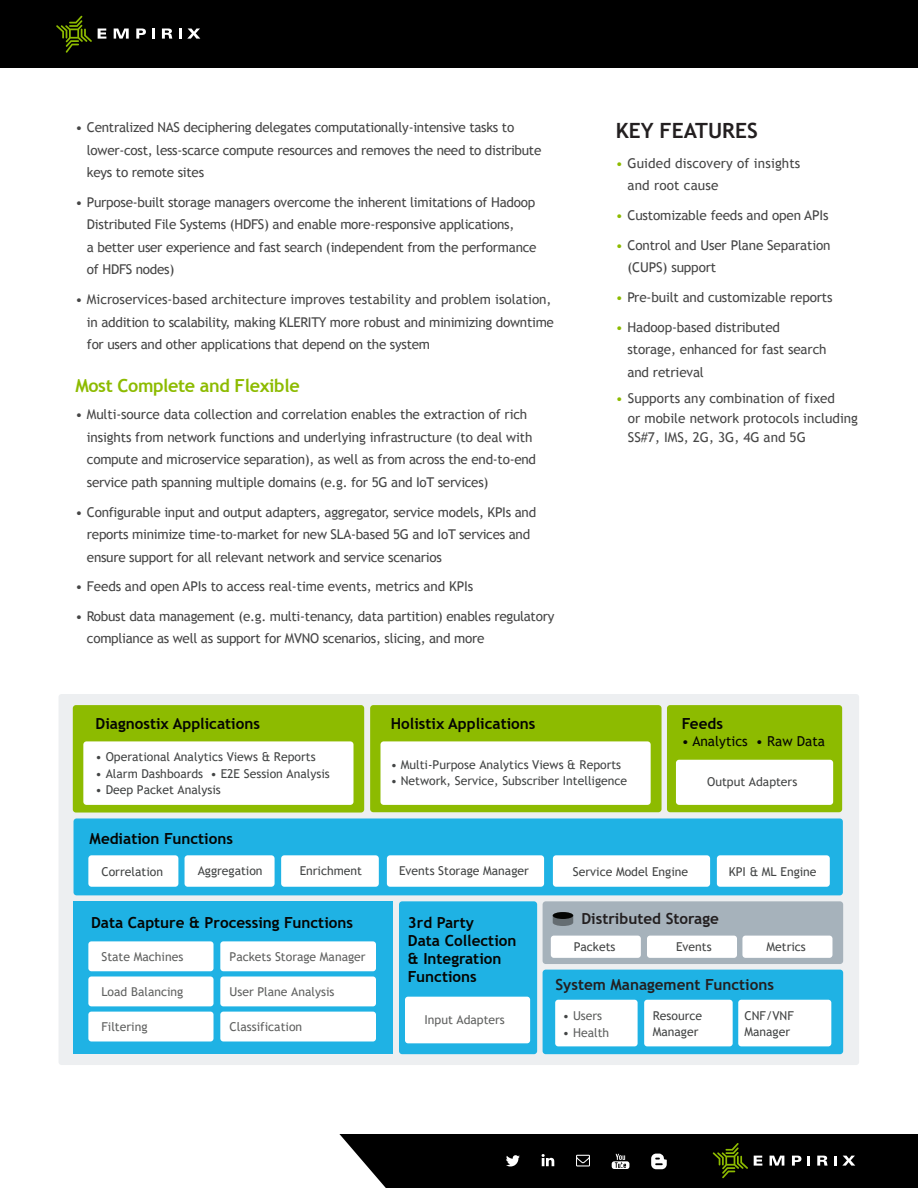
<style>
.page{position:relative;width:918px;height:1188px;background:#fff}
.page>*{position:absolute;margin:0;border:0;box-sizing:border-box;transform-origin:0 0}
.bullet{font:700 21px "Trebuchet MS";color:#231f20}
.t1{font:700 18px "Trebuchet MS";letter-spacing:-.02em;color:#8dbb00}
.t2{font:700 15.3px/18.3px "Trebuchet MS";color:#040503}
.t3{font:700 15.3px "Trebuchet MS";color:#231f20}
.t4{font:13.8px "Trebuchet MS";color:#040503}
.bullet-2{font:13.5px/22.5px "Trebuchet MS";letter-spacing:-.02em;color:#464646}
.bullet-3{font:13.5px/19.5px "Trebuchet MS";color:#464646}
.bullet-4{font:13.5px/22.5px "Trebuchet MS";letter-spacing:.01em;color:#464646}
.t5{font:12.15px/16px "Trebuchet MS";color:#434545}
.t6{font:12.15px "Trebuchet MS";color:#606160}
.s1{color:#8dbb00}
.s2{color:#434545}
</style>
<div class="page">
<div style="left:0;top:0;width:918px;height:68px;background:#000"></div>
<svg style="left:56px;top:16px;width:36px;height:37px"></svg>
<svg style="left:98px;top:29px;width:8px;height:10px"></svg>
<svg style="left:114px;top:29px;width:15px;height:10px"></svg>
<svg style="left:136px;top:29px;width:10px;height:10px"></svg>
<svg style="left:152px;top:29px;width:3px;height:10px"></svg>
<svg style="left:162px;top:29px;width:10px;height:10px"></svg>
<svg style="left:179px;top:29px;width:21px;height:10px"></svg>
<svg style="left:339px;top:1134px;width:579px;height:54px"></svg>
<svg style="left:58px;top:694px;width:801px;height:371px;fill:#edeff1"></svg>
<div style="left:73px;top:705px;width:291px;height:108px;background:#8dbb00;border-radius:3px"></div>
<div style="left:83px;top:741px;width:271px;height:64px;background:#fff;border-radius:3px"></div>
<div style="left:73px;top:901px;width:320px;height:153px;background:#1fb2e4"></div>
<div style="left:399px;top:901px;width:138px;height:153px;background:#1fb2e4;border-radius:3px"></div>
<div style="left:543px;top:970px;width:300px;height:84px;background:#1fb2e4;border-radius:3px"></div>
<div style="left:543px;top:901px;width:300px;height:63px;background:#a6b2bb;border-radius:3px"></div>
<div style="left:74px;top:818px;width:769px;height:77px;background:#1fb2e4;border-radius:3px"></div>
<div style="left:370px;top:705px;width:292px;height:107px;background:#8dbb00;border-radius:3px"></div>
<div style="left:667px;top:705px;width:175px;height:107px;background:#8dbb00;border-radius:3px"></div>
<div style="left:381px;top:741px;width:270px;height:64px;background:#fff;border-radius:3px"></div>
<div style="left:676px;top:760px;width:157px;height:45px;background:#fff;border-radius:3px"></div>
<div style="left:387px;top:855px;width:157px;height:32px;background:#fff;border-radius:3px"></div>
<div style="left:553px;top:855px;width:157px;height:32px;background:#fff;border-radius:3px"></div>
<div style="left:281px;top:855px;width:98px;height:32px;background:#fff;border-radius:3px"></div>
<div style="left:717px;top:855px;width:113px;height:32px;background:#fff;border-radius:3px"></div>
<div style="left:88px;top:855px;width:90px;height:32px;background:#fff;border-radius:3px"></div>
<div style="left:220px;top:941px;width:156px;height:30px;background:#fff;border-radius:3px"></div>
<div style="left:88px;top:941px;width:126px;height:30px;background:#fff;border-radius:3px"></div>
<div style="left:220px;top:977px;width:156px;height:29px;background:#fff;border-radius:3px"></div>
<div style="left:88px;top:977px;width:126px;height:29px;background:#fff;border-radius:3px"></div>
<div style="left:220px;top:1012px;width:156px;height:30px;background:#fff;border-radius:3px"></div>
<div style="left:88px;top:1012px;width:126px;height:30px;background:#fff;border-radius:3px"></div>
<div style="left:185px;top:855px;width:90px;height:32px;background:#fff;border-radius:3px"></div>
<div style="left:555px;top:1000px;width:83px;height:46px;background:#fff;border-radius:3px"></div>
<div style="left:644px;top:1000px;width:89px;height:46px;background:#fff;border-radius:3px"></div>
<div style="left:738px;top:1000px;width:93px;height:46px;background:#fff;border-radius:3px"></div>
<div style="left:405px;top:997px;width:125px;height:46px;background:#fff;border-radius:3px"></div>
<svg style="left:553px;top:912px;width:20px;height:14px"></svg>
<div style="left:553px;top:912px;width:20px;height:7px;background:#040503;border-radius:50%"></div>
<div style="left:551px;top:936px;width:90px;height:22px;background:#fff;border-radius:3px"></div>
<div style="left:647px;top:936px;width:90px;height:22px;background:#fff;border-radius:3px"></div>
<div style="left:742px;top:936px;width:90px;height:22px;background:#fff;border-radius:3px"></div>
<p class="bullet-2" style="left:87px;top:116px;width:456px;text-indent:-12px">• Centralized NAS deciphering delegates computationally-intensive tasks to lower-cost, less-scarce compute resources and removes the need to distribute keys to remote sites</p>
<p class="bullet-2" style="left:87px;top:191px;width:451px;text-indent:-12px">• Purpose-built storage managers overcome the inherent limitations of Hadoop Distributed File Systems (HDFS) and enable more-responsive applications,<br>a better user experience and fast search (independent from the performance of HDFS nodes)</p>
<p class="bullet-2" style="left:87px;top:288px;width:469px;text-indent:-12px">• Microservices-based architecture improves testability and problem isolation, in addition to scalability, making KLERITY more robust and minimizing downtime for users and other applications that depend on the system</p>
<p class="t1" style="left:75px;top:375px;width:226px">Most Complete and Flexible</p>
<p class="bullet-2" style="left:87px;top:403px;width:451px;text-indent:-12px">• Multi-source data collection and correlation enables the extraction of rich insights from network functions and underlying infrastructure (to deal with compute and microservice separation), as well as from across the end-to-end service path spanning multiple domains (e.g. for 5G and IoT services)</p>
<p class="bullet-2" style="left:87px;top:501px;width:451px;text-indent:-12px">• Configurable input and output adapters, aggregator, service models, KPIs and reports minimize time-to-market for new SLA-based 5G and IoT services and ensure support for all relevant network and service scenarios</p>
<p class="bullet-2" style="left:75px;top:575px;width:399px">• Feeds and open APIs to access real-time events, metrics and KPIs</p>
<p class="bullet-2" style="left:87px;top:605px;width:469px;text-indent:-12px">• Robust data management (e.g. multi-tenancy, data partition) enables regulatory compliance as well as support for MVNO scenarios, slicing, and more</p>
<p class="bullet" style="left:616px;top:117px;width:143px">KEY FEATURES</p>
<p class="bullet-4" style="left:627px;top:152px;width:174px;text-indent:-12px"><span class="s1">•</span> Guided discovery of insights and root cause</p>
<p class="bullet-2" style="left:616px;top:204px;width:214px"><span class="s1">•</span> Customizable feeds and open APIs</p>
<p class="bullet-2" style="left:627px;top:234px;width:205px;text-indent:-12px"><span class="s1">•</span> Control and User Plane Separation (CUPS) support</p>
<p class="bullet-2" style="left:616px;top:286px;width:218px"><span class="s1">•</span> Pre-built and customizable reports</p>
<p class="bullet-2" style="left:627px;top:316px;width:201px;text-indent:-12px"><span class="s1">•</span> Hadoop-based distributed storage, enhanced for fast search and retrieval</p>
<p class="bullet-3" style="left:628px;top:389px;width:232px;text-indent:-12px"><span class="s1">•</span> Supports any combination of fixed<br>or mobile network protocols including<br>SS#7, IMS, 2G, 3G, 4G and 5G</p>
<p class="t2" style="left:96px;top:715px;width:166px">Diagnostix Applications</p>
<p class="t2" style="left:391px;top:715px;width:146px">Holistix Applications</p>
<p class="t2" style="left:682px;top:715px;width:43px">Feeds</p>
<p class="t4" style="left:682px;top:732px;width:145px">• Analytics • Raw Data</p>
<p class="t5" style="left:96px;top:749px;width:222px">• Operational Analytics Views &amp; Reports</p>
<p class="t5" style="left:96px;top:765px;width:236px">• Alarm Dashboards • E2E Session Analysis</p>
<p class="t5" style="left:96px;top:781px;width:127px">• Deep Packet Analysis</p>
<p class="t2" style="left:90px;top:830px;width:145px">Mediation Functions</p>
<p class="t5" style="left:391px;top:756px;width:232px">• Multi-Purpose Analytics Views &amp; Reports</p>
<p class="t5" style="left:391px;top:772px;width:238px">• Network, Service, Subscriber Intelligence</p>
<p class="t5" style="left:707px;top:774px;width:92px">Output Adapters</p>
<p class="t5" style="left:101px;top:864px;width:63px">Correlation</p>
<p class="t5" style="left:198px;top:862px;width:66px">Aggregation</p>
<p class="t5" style="left:300px;top:862px;width:64px">Enrichment</p>
<p class="t5" style="left:399px;top:862px;width:131px">Events Storage Manager</p>
<p class="t5" style="left:573px;top:864px;width:117px">Service Model Engine</p>
<p class="t5" style="left:729px;top:864px;width:89px">KPI &amp; ML Engine</p>
<p class="t2" style="left:91px;top:913px;width:263px">Data Capture &amp; Processing Functions</p>
<p class="t2" style="left:408px;top:913px;width:110px">3rd Party<br>Data Collection &amp; Integration<br>Functions</p>
<p class="t3" style="left:581px;top:909px;width:139px">Distributed Storage</p>
<p class="t5" style="left:574px;top:939px;width:43px">Packets</p>
<p class="t5" style="left:676px;top:939px;width:37px">Events</p>
<p class="t5" style="left:767px;top:939px;width:41px">Metrics</p>
<p class="t6" style="left:230px;top:949px;width:138px">Packets Storage Manager</p>
<p class="t6" style="left:230px;top:984px;width:107px">User Plane Analysis</p>
<p class="t6" style="left:230px;top:1019px;width:74px">Classification</p>
<p class="t5" style="left:653px;top:1008px;width:51px">Resource<br>Manager</p>
<p class="t5" style="left:744px;top:1008px;width:51px">CNF/VNF<br>Manager</p>
<p class="t6" style="left:101px;top:949px;width:83px">State Machines</p>
<p class="t6" style="left:101px;top:984px;width:83px">Load Balancing</p>
<p class="t6" style="left:101px;top:1019px;width:48px">Filtering</p>
<p class="t3" style="left:555px;top:975px;width:220px">System Management Functions</p>
<p class="t6" style="left:563px;top:1008px;width:41px"><span class="s2">•</span> Users</p>
<p class="t6" style="left:563px;top:1025px;width:48px"><span class="s2">•</span> Health</p>
<p class="t6" style="left:424px;top:1012px;width:82px">Input Adapters</p>
</div>
